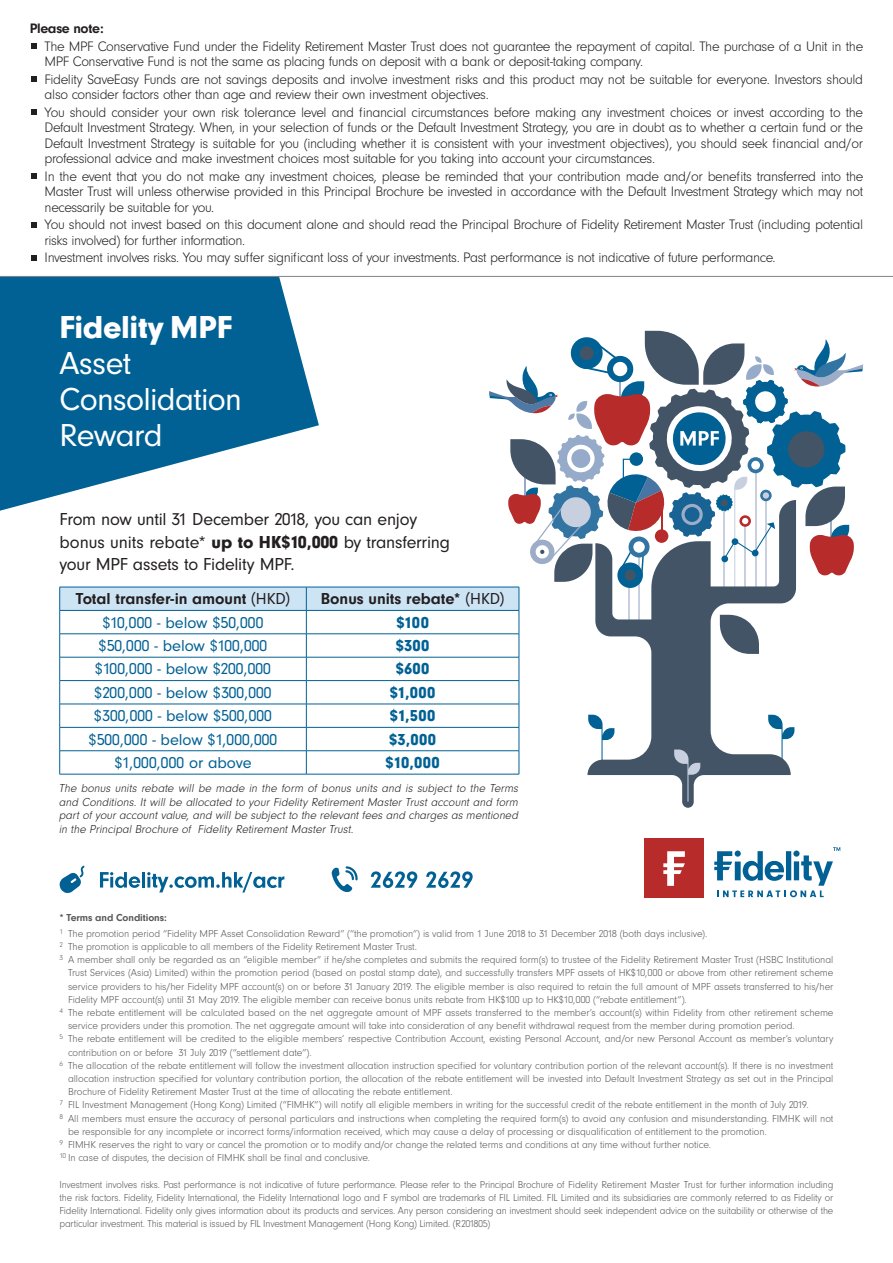
<style>
.page{position:relative;width:893px;height:1263px;background:#fff}
.page>*{position:absolute;margin:0;border:0;box-sizing:border-box;transform-origin:0 0}
.t1{font:33px/36px "Neuzeit Gro";letter-spacing:-.02em;color:#fff}
.t2{font:900 33px "Neuzeit Gro";letter-spacing:-.01em;color:#fff}
.t3{font:18px "Neuzeit Gro";letter-spacing:-.015em;color:#231f20}
.t4{font:16.5px "Neuzeit Gro";letter-spacing:-.03em;color:#016194}
.t5{font:700 16.5px "Neuzeit Gro";letter-spacing:-.005em;color:#231f20}
.t6{font:900 16.5px "Neuzeit Gro";letter-spacing:.03em;color:#016194}
.t7{font:300 14.25px/15.5px "Neuzeit Gro";letter-spacing:-.025em;color:#231f20}
.t8{font:700 14.25px "Neuzeit Gro";letter-spacing:-.025em;color:#231f20}
.t9{font:italic 300 12px/13.5px "Neuzeit Gro";color:#231f20;text-align:justify}
.t10{font:300 10.5px/13.2px "Neuzeit Gro";letter-spacing:-.01em;color:#57585a;text-align:justify}
.t11{font:700 10.5px "Neuzeit Gro";letter-spacing:-.005em;color:#57585a}
.s1{font-weight:900}
.s2{font-weight:400}
</style>
<div class="page">
<div style="left:0;top:277px;width:294px;height:234px;background:#016194"></div>
<svg style="left:59px;top:331px;width:804px;height:471px"></svg>
<hr style="left:60px;top:774px;width:246px;height:1px;background:#016194">
<hr style="left:306px;top:774px;width:213px;height:1px;background:#016194">
<hr style="left:0;top:276px;width:893px;height:1px;background:#808285">
<svg style="left:32px;top:44px;width:5px;height:5px"></svg>
<svg style="left:32px;top:77px;width:5px;height:5px"></svg>
<svg style="left:32px;top:110px;width:5px;height:5px"></svg>
<svg style="left:32px;top:174px;width:5px;height:5px"></svg>
<svg style="left:32px;top:222px;width:5px;height:5px"></svg>
<svg style="left:32px;top:255px;width:5px;height:5px"></svg>
<svg style="left:331px;top:866px;width:27px;height:26px"></svg>
<svg style="left:371px;top:871px;width:46px;height:17px"></svg>
<svg style="left:426px;top:871px;width:47px;height:17px"></svg>
<svg style="left:59px;top:865px;width:26px;height:28px"></svg>
<svg style="left:100px;top:872px;width:40px;height:16px"></svg>
<hr style="left:142px;top:872px;width:3px;height:15px;background:#016194">
<svg style="left:147px;top:872px;width:137px;height:20px"></svg>
<div style="left:644px;top:838px;width:60px;height:59px;background:#b72b2a"></div>
<svg style="left:663px;top:851px;width:22px;height:35px"></svg>
<svg style="left:714px;top:847px;width:126px;height:50px"></svg>
<p class="t8" style="left:30px;top:20px;width:75px">Please note:</p>
<p class="t7" style="left:45px;top:39px;width:820px">The MPF Conservative Fund under the Fidelity Retirement Master Trust does not guarantee the repayment of capital. The purchase of a Unit in the<br>MPF Conservative Fund is not the same as placing funds on deposit with a bank or deposit-taking company.</p>
<p class="t7" style="left:45px;top:72px;width:820px">Fidelity SaveEasy Funds are not savings deposits and involve investment risks and this product may not be suitable for everyone. Investors should also consider factors other than age and review their own investment objectives.</p>
<p class="t7" style="left:45px;top:105px;width:820px;text-align:justify">You should consider your own risk tolerance level and financial circumstances before making any investment choices or invest according to the Default Investment Strategy. When, in your selection of funds or the Default Investment Strategy, you are in doubt as to whether a certain fund or the Default Investment Strategy is suitable for you (including whether it is consistent with your investment objectives), you should seek financial and/or professional advice and make investment choices most suitable for you taking into account your circumstances.</p>
<p class="t7" style="left:45px;top:169px;width:820px;text-align:justify">In the event that you do not make any investment choices, please be reminded that your contribution made and/or benefits transferred into the Master Trust will unless otherwise provided in this Principal Brochure be invested in accordance with the Default Investment Strategy which may not necessarily be suitable for you.</p>
<p class="t7" style="left:45px;top:217px;width:820px">You should not invest based on this document alone and should read the Principal Brochure of Fidelity Retirement Master Trust (including potential risks involved) for further information.</p>
<p class="t7" style="left:45px;top:250px;width:732px">Investment involves risks. You may suffer significant loss of your investments. Past performance is not indicative of future performance.</p>
<p class="t2" style="left:60px;top:309px;width:174px">Fidelity MPF</p>
<p class="t1" style="left:60px;top:346px;width:73px">Asset</p>
<p class="t1" style="left:60px;top:382px;width:184px">Consolidation<br>Reward</p>
<p class="t3" style="left:60px;top:510px;width:359px">From now until 31 December 2018, you can enjoy</p>
<p class="t3" style="left:60px;top:532px;width:392px">bonus units rebate* <span class="s1">up to HK$10,000</span> by transferring</p>
<p class="t3" style="left:60px;top:555px;width:236px">your MPF assets to Fidelity MPF.</p>
<p class="t5" style="left:76px;top:589px;width:216px">Total transfer-in amount <span class="s2">(HKD)</span></p>
<p class="t5" style="left:321px;top:589px;width:185px">Bonus units rebate* <span class="s2">(HKD)</span></p>
<p class="t4" style="left:102px;top:613px;width:163px">$10,000 - below $50,000</p>
<p class="t6" style="left:396px;top:613px;width:34px">$100</p>
<p class="t4" style="left:99px;top:637px;width:170px">$50,000 - below $100,000</p>
<p class="t6" style="left:396px;top:636px;width:35px">$300</p>
<p class="t4" style="left:95px;top:660px;width:178px">$100,000 - below $200,000</p>
<p class="t6" style="left:396px;top:659px;width:35px">$600</p>
<p class="t4" style="left:94px;top:683px;width:179px">$200,000 - below $300,000</p>
<p class="t6" style="left:390px;top:683px;width:47px">$1,000</p>
<p class="t4" style="left:94px;top:707px;width:180px">$300,000 - below $500,000</p>
<p class="t6" style="left:390px;top:706px;width:47px">$1,500</p>
<p class="t4" style="left:89px;top:730px;width:190px">$500,000 - below $1,000,000</p>
<p class="t6" style="left:389px;top:730px;width:48px">$3,000</p>
<p class="t4" style="left:114px;top:754px;width:139px">$1,000,000 or above</p>
<p class="t6" style="left:385px;top:753px;width:56px">$10,000</p>
<p class="t9" style="left:59px;top:782px;width:463px">The bonus units rebate will be made in the form of bonus units and is subject to the Terms and Conditions. It will be allocated to your Fidelity Retirement Master Trust account and form part of your account value, and will be subject to the relevant fees and charges as mentioned in the Principal Brochure of Fidelity Retirement Master Trust.</p>
<p class="t11" style="left:60px;top:912px;width:109px">* Terms and Conditions:</p>
<p class="t10" style="left:60px;top:927px;width:649px"><sup>1</sup> The promotion period “Fidelity MPF Asset Consolidation Reward” (“the promotion”) is valid from 1 June 2018 to 31 December 2018 (both days inclusive).</p>
<p class="t10" style="left:60px;top:940px;width:359px"><sup>2</sup> The promotion is applicable to all members of the Fidelity Retirement Master Trust.</p>
<p class="t10" style="left:68px;top:953px;width:767px;text-indent:-9px"><sup>3</sup> A member shall only be regarded as an “eligible member” if he/she completes and submits the required form(s) to trustee of the Fidelity Retirement Master Trust (HSBC Institutional Trust Services (Asia) Limited) within the promotion period (based on postal stamp date), and successfully transfers MPF assets of HK$10,000 or above from other retirement scheme service providers to his/her Fidelity MPF account(s) on or before 31 January 2019. The eligible member is also required to retain the full amount of MPF assets transferred to his/her Fidelity MPF account(s) until 31 May 2019. The eligible member can receive bonus units rebate from HK$100 up to HK$10,000 (“rebate entitlement”).</p>
<p class="t10" style="left:68px;top:1006px;width:767px;text-indent:-9px"><sup>4</sup> The rebate entitlement will be calculated based on the net aggregate amount of MPF assets transferred to the member’s account(s) within Fidelity from other retirement scheme service providers under this promotion. The net aggregate amount will take into consideration of any benefit withdrawal request from the member during promotion period.</p>
<p class="t10" style="left:68px;top:1032px;width:767px;text-indent:-9px"><sup>5</sup> The rebate entitlement will be credited to the eligible members’ respective Contribution Account, existing Personal Account, and/or new Personal Account as member’s voluntary contribution on or before 31 July 2019 (“settlement date”).</p>
<p class="t10" style="left:68px;top:1059px;width:767px;text-indent:-9px"><sup>6</sup> The allocation of the rebate entitlement will follow the investment allocation instruction specified for voluntary contribution portion of the relevant account(s). If there is no investment allocation instruction specified for voluntary contribution portion, the allocation of the rebate entitlement will be invested into Default Investment Strategy as set out in the Principal Brochure of Fidelity Retirement Master Trust at the time of allocating the rebate entitlement.</p>
<p class="t10" style="left:60px;top:1098px;width:751px"><sup>7</sup> FIL Investment Management (Hong Kong) Limited (“FIMHK”) will notify all eligible members in writing for the successful credit of the rebate entitlement in the month of July 2019.</p>
<p class="t10" style="left:68px;top:1112px;width:767px;text-indent:-9px"><sup>8</sup> All members must ensure the accuracy of personal particulars and instructions when completing the required form(s) to avoid any confusion and misunderstanding. FIMHK will not be responsible for any incomplete or incorrect forms/information received, which may cause a delay of processing or disqualification of entitlement to the promotion.</p>
<p class="t10" style="left:60px;top:1138px;width:653px"><sup>9</sup> FIMHK reserves the right to vary or cancel the promotion or to modify and/or change the related terms and conditions at any time without further notice.</p>
<p class="t10" style="left:60px;top:1151px;width:312px"><sup>10</sup> In case of disputes, the decision of FIMHK shall be final and conclusive.</p>
<p class="t10" style="left:60px;top:1178px;width:775px">Investment involves risks. Past performance is not indicative of future performance. Please refer to the Principal Brochure of Fidelity Retirement Master Trust for further information including the risk factors. Fidelity, Fidelity International, the Fidelity International logo and F symbol are trademarks of FIL Limited. FIL Limited and its subsidiaries are commonly referred to as Fidelity or Fidelity International. Fidelity only gives information about its products and services. Any person considering an investment should seek independent advice on the suitability or otherwise of the particular investment. This material is issued by FIL Investment Management (Hong Kong) Limited. (R201805)</p>
</div>
